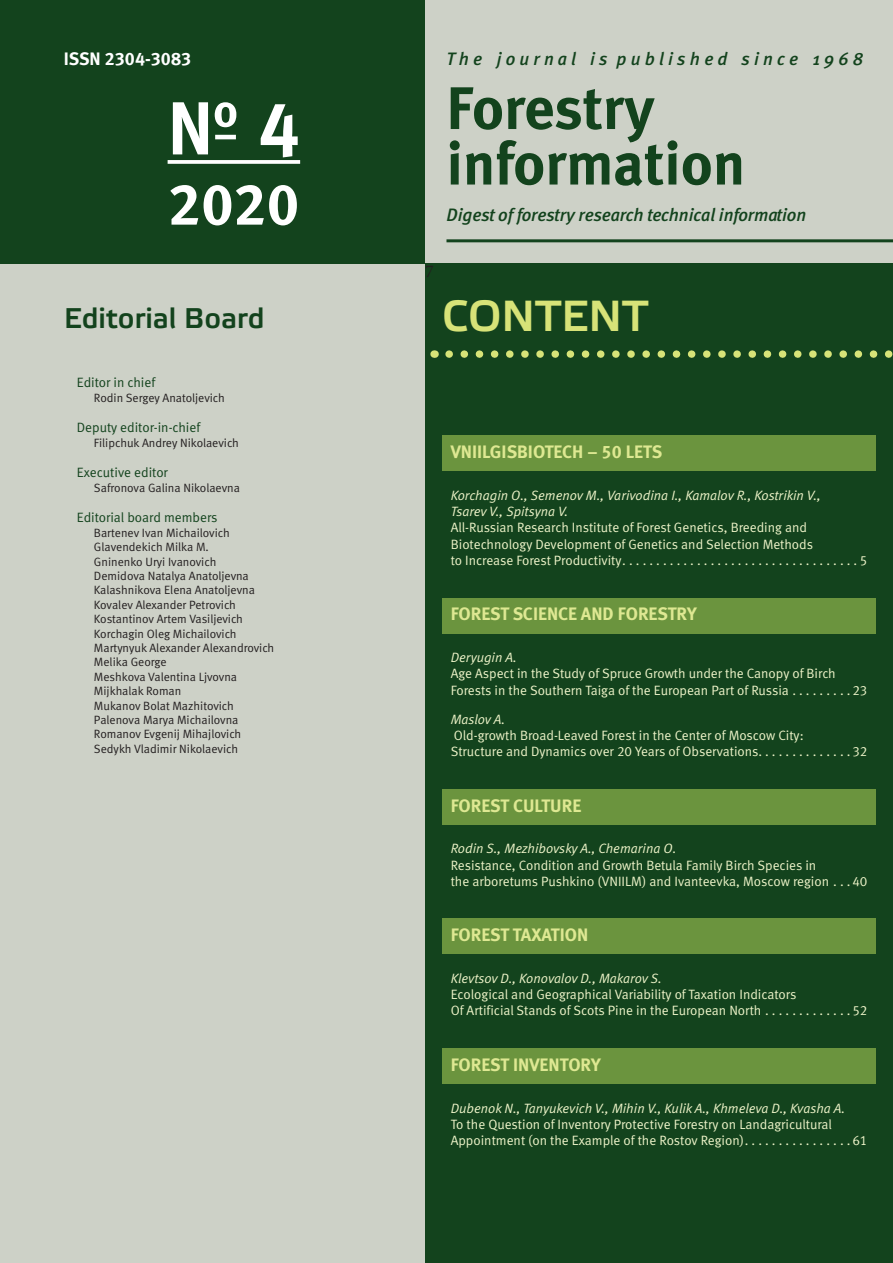
<style>
.page{position:relative;width:893px;height:1263px;background:#fff}
.page>*{position:absolute;margin:0;border:0;box-sizing:border-box;transform-origin:0 0}
.t1{font:75px "Meta Bold LFC";color:#fff}
.t2{font:60px/55.5px "Meta Bold LFC";color:#13431d}
.t3{font:58.5px "Meta Bold LFC";color:#fff}
.t4{font:43.5px "Etelka Medium Pro";color:#d7e378}
.t5{font:28.5px "Etelka Medium Pro";color:#13431d}
.Sod_1-1{font:18px "Meta Bold LFC";color:#dee892}
.t6{font:italic 18px "Meta Medium C";color:#13431d}
.t7{font:italic 18px "Meta Medium C";letter-spacing:.23em;color:#13431d}
.t8{font:18px "Meta Bold LFC";color:#fff}
.t9{font:18px "Minion Pro";color:#231f20}
.Sod_2-1{font:13.5px/16.2px "Meta Normal LFC";color:#edf3c8}
.t10{font:13.5px "Meta Normal C";color:#13431d}
.t11{font:12px "Meta Normal C";color:#231f20}
.s1{font-style:italic}
</style>
<div class="page">
<div style="left:0;top:263px;width:425px;height:1000px;background:#cdd1c7"></div>
<div style="left:0;top:0;width:425px;height:263px;background:#13431d"></div>
<div style="left:425px;top:0;width:468px;height:263px;background:#cdd1c7"></div>
<div style="left:425px;top:263px;width:468px;height:1000px;background:#13431d"></div>
<svg style="left:168px;top:160px;width:132px;height:4px"></svg>
<hr style="left:446px;top:239px;width:447px;height:3px;background:#13431d">
<div style="left:442px;top:436px;width:434px;height:35px;background:#6b943e"></div>
<div style="left:442px;top:598px;width:434px;height:35px;background:#6b943e"></div>
<div style="left:442px;top:789px;width:434px;height:35px;background:#6b943e"></div>
<div style="left:442px;top:919px;width:434px;height:35px;background:#6b943e"></div>
<div style="left:442px;top:1048px;width:434px;height:35px;background:#6b943e"></div>
<svg style="left:449px;top:350px;width:444px;height:8px"></svg>
<p class="t8" style="left:64px;top:48px;width:129px">ISSN 2304-3083</p>
<p class="t1" style="left:168px;top:84px;width:134px">№ 4</p>
<p class="t3" style="left:168px;top:170px;width:133px">2020</p>
<p class="t5" style="left:64px;top:300px;width:202px">Editorial Board</p>
<p class="t10" style="left:77px;top:375px;width:80px">Editor in chief</p>
<p class="t11" style="left:94px;top:391px;width:132px">Rodin Sergey Anatoljevich</p>
<p class="t10" style="left:77px;top:420px;width:125px">Deputy editor-in-chief</p>
<p class="t11" style="left:94px;top:436px;width:146px">Filipchuk Andrey Nikolaevich</p>
<p class="t10" style="left:77px;top:465px;width:92px">Executive editor</p>
<p class="t11" style="left:94px;top:481px;width:147px">Safronova Galina Nikolaevna</p>
<p class="t10" style="left:77px;top:510px;width:142px">Editorial board members</p>
<p class="t11" style="left:94px;top:526px;width:137px">Bartenev Ivan Michailovich</p>
<p class="t11" style="left:94px;top:540px;width:116px">Glavendekich Milka М.</p>
<p class="t11" style="left:94px;top:555px;width:124px">Gninenko Uryi Ivanovich</p>
<p class="t11" style="left:94px;top:569px;width:156px">Demidova Natalya Anatoljevna</p>
<p class="t11" style="left:94px;top:584px;width:162px">Kalashnikova Elena Anatoljevna</p>
<p class="t11" style="left:94px;top:598px;width:143px">Kovalev Alexander Petrovich</p>
<p class="t11" style="left:94px;top:612px;width:151px">Kostantinov Artem Vasiljevich</p>
<p class="t11" style="left:94px;top:627px;width:144px">Korchagin Oleg Michailovich</p>
<p class="t11" style="left:94px;top:641px;width:182px">Martynyuk Alexander Alexandrovich</p>
<p class="t11" style="left:94px;top:656px;width:74px">Melika George</p>
<p class="t11" style="left:94px;top:670px;width:145px">Meshkova Valentina Ljvovna</p>
<p class="t11" style="left:94px;top:684px;width:89px">Mijkhalak Roman</p>
<p class="t11" style="left:94px;top:699px;width:141px">Mukanov Bolat Mazhitovich</p>
<p class="t11" style="left:94px;top:713px;width:146px">Palenova Marya Michailovna</p>
<p class="t11" style="left:94px;top:728px;width:149px">Romanov Evgenij Mihajlovich</p>
<p class="t11" style="left:94px;top:742px;width:146px">Sedykh Vladimir Nikolaevich</p>
<p class="t7" style="left:446px;top:49px;width:418px">The journal is published since 1968</p>
<p class="t2" style="left:446px;top:80px;width:300px">Forestry information</p>
<p class="t6" style="left:446px;top:204px;width:361px">Digest of forestry research technical information</p>
<p class="t9" style="left:425px;top:259px;width:10px">7</p>
<p class="t4" style="left:442px;top:288px;width:208px">CONTENT</p>
<p class="Sod_1-1" style="left:451px;top:441px;width:213px">VNIILGISBIOTECH – 50 LETS</p>
<p class="Sod_2-1" style="left:451px;top:487px;width:418px"><span class="s1">Korchagin О., Semenov М., Varivodina I., Kamalov R., Kostrikin V.,<br>Tsarev V., Spitsyna V.<br></span>All-Russian Research Institute of Forest Genetics, Breeding and Biotechnology Development of Genetics and Selection Methods<br>to Increase Forest Productivity . . . . . . . . . . . . . . . . . . . . . . . . . . . . . . . . . . 5</p>
<p class="Sod_1-1" style="left:451px;top:604px;width:247px">FOREST SCIENCE AND FORESTRY</p>
<p class="Sod_2-1" style="left:451px;top:649px;width:418px"><span class="s1">Deryugin A.<br></span>Age Aspect in the Study of Spruce Growth under the Canopy of Birch<br>Forests in the Southern Taiga of the European Part of Russia . . . . . . . . 23</p>
<p class="Sod_2-1" style="left:451px;top:711px;width:418px"><span class="s1">Maslov A.<br></span>Old-growth Broad-Leaved Forest in the Center of Moscow City:<br>Structure and Dynamics over 20 Years of Observations . . . . . . . . . . . . . 32</p>
<p class="Sod_1-1" style="left:451px;top:795px;width:132px">FOREST CULTURE</p>
<p class="Sod_2-1" style="left:451px;top:840px;width:418px"><span class="s1">Rodin S., Мezhibovsky А., Chemarina О.<br></span>Resistance, Condition and Growth Betula Family Birch Species in<br>the arboretums Pushkino (VNIILM) and Ivanteevka, Moscow region . . 40</p>
<p class="Sod_1-1" style="left:451px;top:924px;width:139px">FOREST TAXATION</p>
<p class="Sod_2-1" style="left:451px;top:970px;width:418px"><span class="s1">Klevtsov D., Konovalov D., Makarov S.<br></span>Ecological and Geographical Variability of Taxation Indicators<br>Of Artificial Stands of Scots Pine in the European North . . . . . . . . . . . . 52</p>
<p class="Sod_1-1" style="left:451px;top:1054px;width:152px">FOREST INVENTORY</p>
<p class="Sod_2-1" style="left:451px;top:1100px;width:418px"><span class="s1">Dubenok N., Tanyukevich V., Mihin V., Kulik A., Khmeleva D., Kvasha A.<br></span>To the Question of Inventory Protective Forestry on Landagricultural<br>Appointment (on the Example of the Rostov Region) . . . . . . . . . . . . . . . 61</p>
</div>
